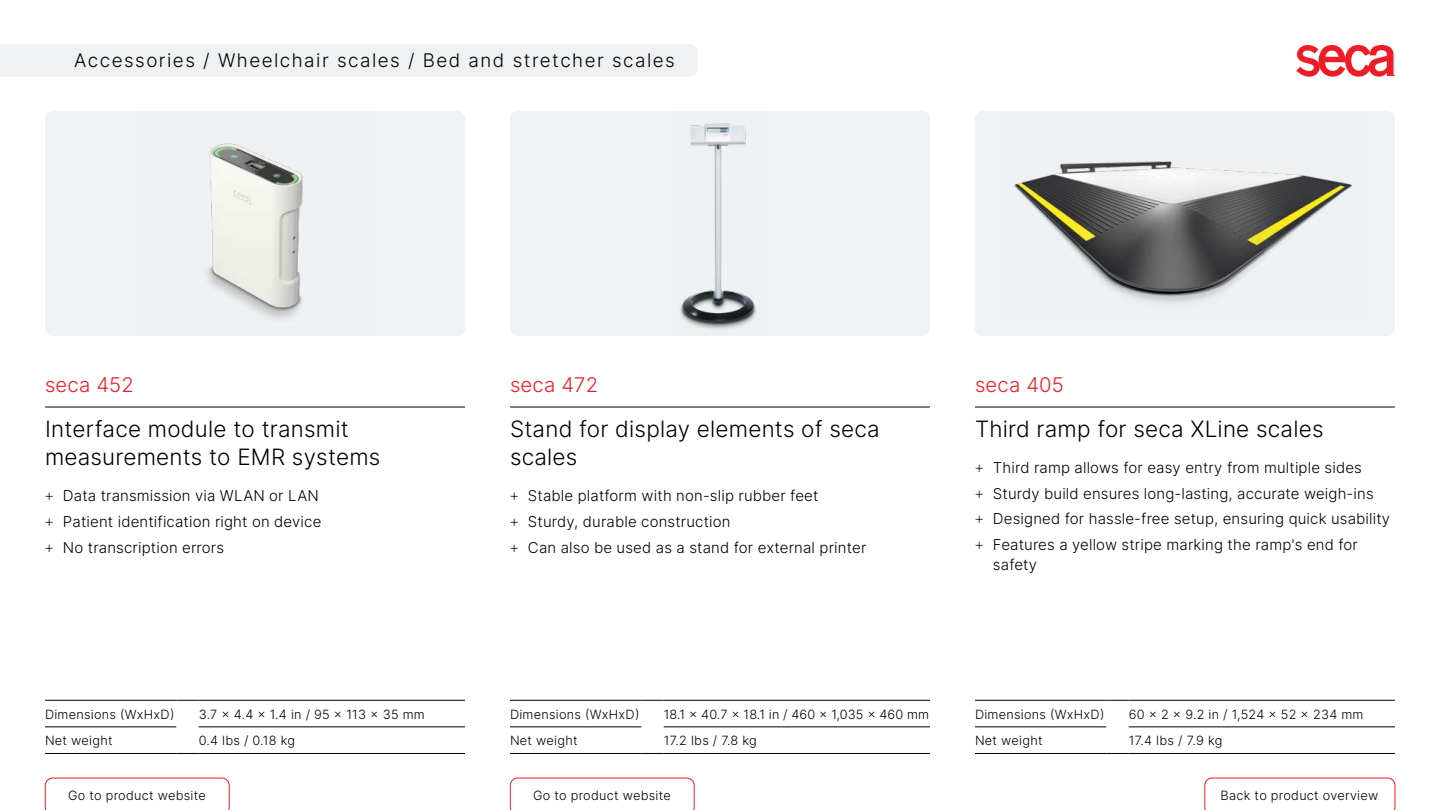
<style>
.page{position:relative;width:1440px;height:810px;background:#fff}
.page>*{position:absolute;margin:0;border:0;box-sizing:border-box;transform-origin:0 0}
.t1{font:300 22.5px/28.5px "Inter";letter-spacing:.01em;color:#000}
.t2{font:300 20.25px "Inter";letter-spacing:.01em;color:#ee1c25}
.t3{font:300 18.75px "Inter";letter-spacing:.08em;color:#000}
.t4{font:300 15px/25.8px "Inter";letter-spacing:.01em;color:#000}
.t5{font:300 12.75px "Inter";letter-spacing:.02em;color:#000}
.s1{font-family:"Work Sans"}
</style>
<div class="page">
<div style="left:0;top:44px;width:697px;height:32px;background:#eff1f2"></div>
<svg style="left:1204px;top:778px;width:191px;height:32px"></svg>
<hr style="left:45px;top:407px;width:420px;height:1px;background:#000">
<hr style="left:45px;top:700px;width:131px;height:1px;background:#000">
<hr style="left:45px;top:727px;width:131px;height:1px;background:#000">
<hr style="left:199px;top:700px;width:266px;height:1px;background:#000">
<hr style="left:199px;top:727px;width:266px;height:1px;background:#000">
<svg style="left:176px;top:700px;width:23px;height:1px"></svg>
<hr style="left:45px;top:753px;width:131px;height:1px;background:#000">
<svg style="left:176px;top:753px;width:23px;height:1px"></svg>
<hr style="left:199px;top:753px;width:266px;height:1px;background:#000">
<div style="left:45px;top:111px;width:420px;height:225px;background:#eff1f2;border-radius:8px"></div>
<img style="left:207px;top:143px;width:96px;height:176px">
<svg style="left:45px;top:778px;width:185px;height:32px"></svg>
<svg style="left:510px;top:778px;width:184px;height:32px"></svg>
<hr style="left:510px;top:407px;width:420px;height:1px;background:#000">
<hr style="left:510px;top:700px;width:131px;height:1px;background:#000">
<hr style="left:510px;top:727px;width:131px;height:1px;background:#000">
<hr style="left:664px;top:700px;width:266px;height:1px;background:#000">
<hr style="left:664px;top:727px;width:266px;height:1px;background:#000">
<svg style="left:641px;top:700px;width:23px;height:1px"></svg>
<hr style="left:510px;top:753px;width:131px;height:1px;background:#000">
<svg style="left:641px;top:753px;width:23px;height:1px"></svg>
<hr style="left:664px;top:753px;width:266px;height:1px;background:#000">
<div style="left:510px;top:111px;width:420px;height:225px;background:#eff1f2;border-radius:8px"></div>
<img style="left:680px;top:123px;width:76px;height:206px">
<div style="left:975px;top:111px;width:420px;height:225px;background:#eff1f2;border-radius:8px"></div>
<img style="left:1014px;top:161px;width:338px;height:142px">
<hr style="left:975px;top:407px;width:420px;height:1px;background:#000">
<hr style="left:975px;top:700px;width:131px;height:1px;background:#000">
<hr style="left:975px;top:727px;width:131px;height:1px;background:#000">
<hr style="left:1129px;top:700px;width:266px;height:1px;background:#000">
<hr style="left:1129px;top:727px;width:266px;height:1px;background:#000">
<svg style="left:1106px;top:700px;width:23px;height:1px"></svg>
<hr style="left:975px;top:753px;width:131px;height:1px;background:#000">
<svg style="left:1106px;top:753px;width:23px;height:1px"></svg>
<hr style="left:1129px;top:753px;width:266px;height:1px;background:#000">
<svg style="left:1296px;top:45px;width:99px;height:32px"></svg>
<p class="t3" style="left:74px;top:47px;width:602px">Accessories / Wheelchair scales / Bed and stretcher scales</p>
<h2 class="t2" style="left:45px;top:370px;width:90px">seca 452</h2>
<h1 class="t1" style="left:45px;top:414px;width:337px">Interface module to transmit measurements to EMR systems</h1>
<p class="t4" style="left:45px;top:483px;width:278px"><span class="s1">+</span> Data transmission via WLAN or LAN <span class="s1">+</span> Patient identification right on device <span class="s1">+</span> No transcription errors</p>
<h2 class="t2" style="left:510px;top:370px;width:90px">seca 472</h2>
<h1 class="t1" style="left:510px;top:414px;width:371px">Stand for display elements of seca scales</h1>
<p class="t4" style="left:510px;top:483px;width:358px"><span class="s1">+</span> Stable platform with non-slip rubber feet<br><span class="s1">+</span> Sturdy, durable construction<br><span class="s1">+</span> Can also be used as a stand for external printer</p>
<h2 class="t2" style="left:975px;top:370px;width:90px">seca 405</h2>
<h1 class="t1" style="left:975px;top:414px;width:350px">Third ramp for seca XLine scales</h1>
<p class="t4" style="left:975px;top:454px;width:417px"><span class="s1">+</span> Third ramp allows for easy entry from multiple sides<br><span class="s1">+</span> Sturdy build ensures long-lasting, accurate weigh-ins<br><span class="s1">+</span> Designed for hassle-free setup, ensuring quick usability <span class="s1">+</span> Features a yellow stripe marking the ramp's end for</p>
<p class="t4" style="left:993px;top:551px;width:45px">safety</p>
<p class="t5" style="left:45px;top:705px;width:131px">Dimensions (WxHxD)</p>
<p class="t5" style="left:199px;top:705px;width:228px">3.7 x 4.4 x 1.4 in / 95 x 113 x 35 mm</p>
<p class="t5" style="left:45px;top:732px;width:69px">Net weight</p>
<p class="t5" style="left:199px;top:732px;width:98px">0.4 lbs / 0.18 kg</p>
<p class="t5" style="left:510px;top:705px;width:131px">Dimensions (WxHxD)</p>
<p class="t5" style="left:664px;top:705px;width:267px">18.1 x 40.7 x 18.1 in / 460 x 1,035 x 460 mm</p>
<p class="t5" style="left:510px;top:732px;width:69px">Net weight</p>
<p class="t5" style="left:664px;top:732px;width:95px">17.2 lbs / 7.8 kg</p>
<p class="t5" style="left:975px;top:705px;width:131px">Dimensions (WxHxD)</p>
<p class="t5" style="left:1129px;top:705px;width:236px">60 x 2 x 9.2 in / 1,524 x 52 x 234 mm</p>
<p class="t5" style="left:975px;top:732px;width:69px">Net weight</p>
<p class="t5" style="left:1129px;top:732px;width:95px">17.4 lbs / 7.9 kg</p>
<p class="t5" style="left:68px;top:786px;width:139px">Go to product website</p>
<p class="t5" style="left:533px;top:786px;width:139px">Go to product website</p>
<p class="t5" style="left:1221px;top:786px;width:159px">Back to product overview</p>
</div>
